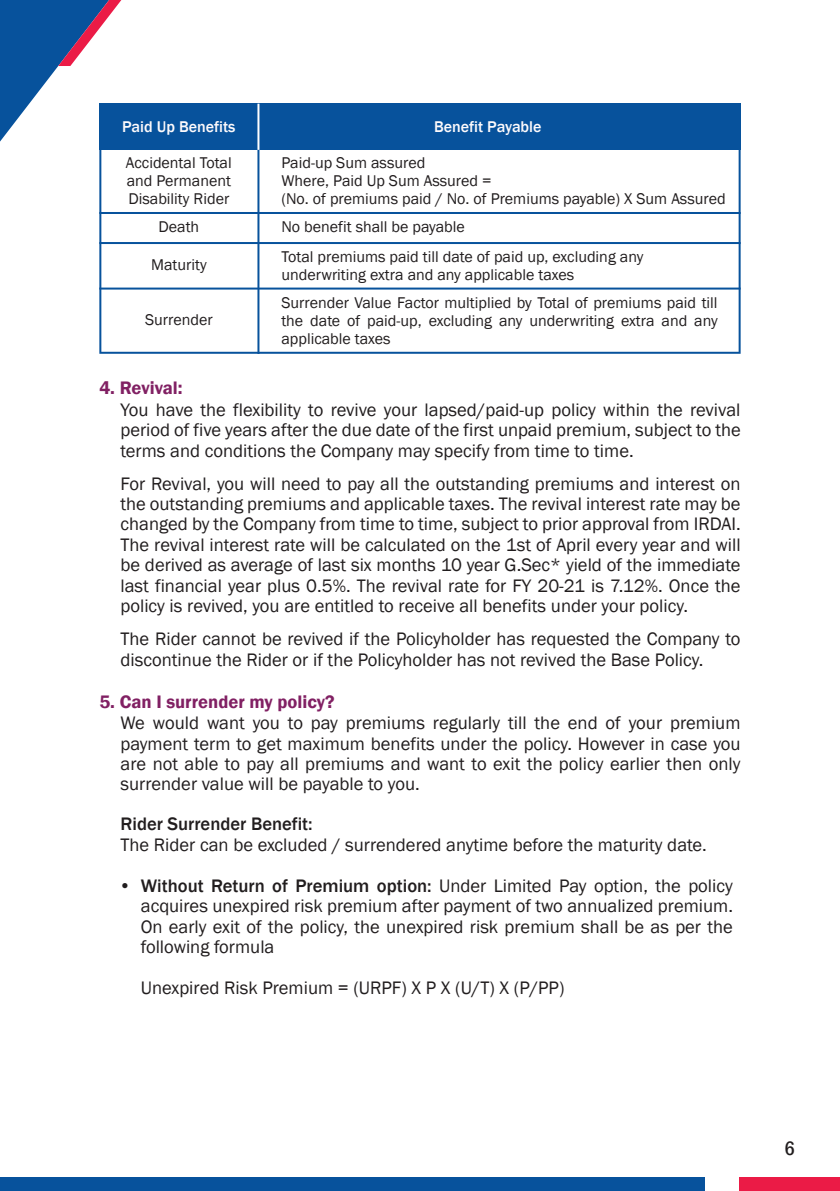
<style>
.page{position:relative;width:840px;height:1191px;background:#fff}
.page>*{position:absolute;margin:0;border:0;box-sizing:border-box;transform-origin:0 0}
.t1{font:500 condensed 20px "Franklin Gothic";color:#211d1e}
.t2{font:18.6px/20.4px "Franklin Gothic";color:#211d1e;text-align:justify}
.t3{font:600 18.6px "Franklin Gothic";color:#812063}
.t4{font:500 18.6px "Franklin Gothic";color:#211d1e}
.t5{font:16px/18px "Franklin Gothic";color:#211d1e;text-align:justify}
.t6{font:500 16px "Franklin Gothic";color:#fdfafc}
.s1{font-weight:500}
</style>
<div class="page">
<svg style="left:0;top:0;width:121px;height:142px"></svg>
<div style="left:0;top:1177px;width:704px;height:14px;background:#07529c"></div>
<div style="left:738px;top:1177px;width:101px;height:14px;background:#eb1b46"></div>
<svg style="left:99px;top:150px;width:641px;height:204px"></svg>
<div style="left:99px;top:104px;width:641px;height:46px;background:#07529c"></div>
<hr style="left:257px;top:150px;width:2px;height:204px;background:#07529c">
<hr style="left:257px;top:104px;width:2px;height:46px;background:#fff">
<hr style="left:99px;top:212px;width:641px;height:2px;background:#07529c">
<hr style="left:99px;top:242px;width:641px;height:2px;background:#07529c">
<hr style="left:99px;top:287px;width:641px;height:2px;background:#07529c">
<p class="t6" style="left:122px;top:117px;width:115px">Paid Up Benefits</p>
<p class="t6" style="left:434px;top:117px;width:109px">Benefit Payable</p>
<p class="t5" style="left:126px;top:154px;width:107px">Accidental Total and Permanent Disability Rider</p>
<p class="t5" style="left:281px;top:154px;width:445px;text-align:left">Paid-up Sum assured<br>Where, Paid Up Sum Assured =<br>(No. of premiums paid / No. of Premiums payable) X Sum Assured</p>
<p class="t5" style="left:281px;top:212px;width:363px;line-height:29.6px">No benefit shall be payable<br>Total premiums paid till date of paid up, excluding any</p>
<p class="t5" style="left:281px;top:266px;width:294px">underwriting extra and any applicable taxes</p>
<p class="t5" style="left:158px;top:218px;width:42px">Death</p>
<p class="t5" style="left:151px;top:256px;width:57px">Maturity</p>
<p class="t5" style="left:145px;top:311px;width:69px">Surrender</p>
<p class="t5" style="left:281px;top:294px;width:437px">Surrender Value Factor multiplied by Total of premiums paid till the date of paid-up, excluding any underwriting extra and any applicable taxes</p>
<p class="t3" style="left:99px;top:377px;width:85px">4. Revival:</p>
<p class="t2" style="left:120px;top:400px;width:621px">You have the flexibility to revive your lapsed/paid-up policy within the revival period of five years after the due date of the first unpaid premium, subject to the terms and conditions the Company may specify from time to time.</p>
<p class="t2" style="left:120px;top:473px;width:621px">For Revival, you will need to pay all the outstanding premiums and interest on the outstanding premiums and applicable taxes. The revival interest rate may be changed by the Company from time to time, subject to prior approval from IRDAI.<br>The revival interest rate will be calculated on the 1st of April every year and will be derived as average of last six months 10 year G.Sec* yield of the immediate last financial year plus 0.5%. The revival rate for FY 20-21 is 7.12%. Once the policy is revived, you are entitled to receive all benefits under your policy.</p>
<p class="t2" style="left:120px;top:629px;width:621px">The Rider cannot be revived if the Policyholder has requested the Company to discontinue the Rider or if the Policyholder has not revived the Base Policy.</p>
<p class="t3" style="left:99px;top:690px;width:237px">5. Can I surrender my policy?</p>
<p class="t2" style="left:120px;top:713px;width:621px">We would want you to pay premiums regularly till the end of your premium payment term to get maximum benefits under the policy. However in case you are not able to pay all premiums and want to exit the policy earlier then only surrender value will be payable to you.</p>
<p class="t4" style="left:120px;top:812px;width:193px">Rider Surrender Benefit:</p>
<p class="t2" style="left:120px;top:834px;width:587px">The Rider can be excluded / surrendered anytime before the maturity date.</p>
<p class="t4" style="left:119px;top:874px;width:14px">•</p>
<p class="t2" style="left:141px;top:875px;width:593px"><span class="s1">Without Return of Premium option:</span> Under Limited Pay option, the policy acquires unexpired risk premium after payment of two annualized premium.<br>On early exit of the policy, the unexpired risk premium shall be as per the following formula</p>
<p class="t2" style="left:141px;top:978px;width:425px">Unexpired Risk Premium = (URPF) X P X (U/T) X (P/PP)</p>
<p class="t1" style="left:784px;top:1134px;width:12px">6</p>
</div>
